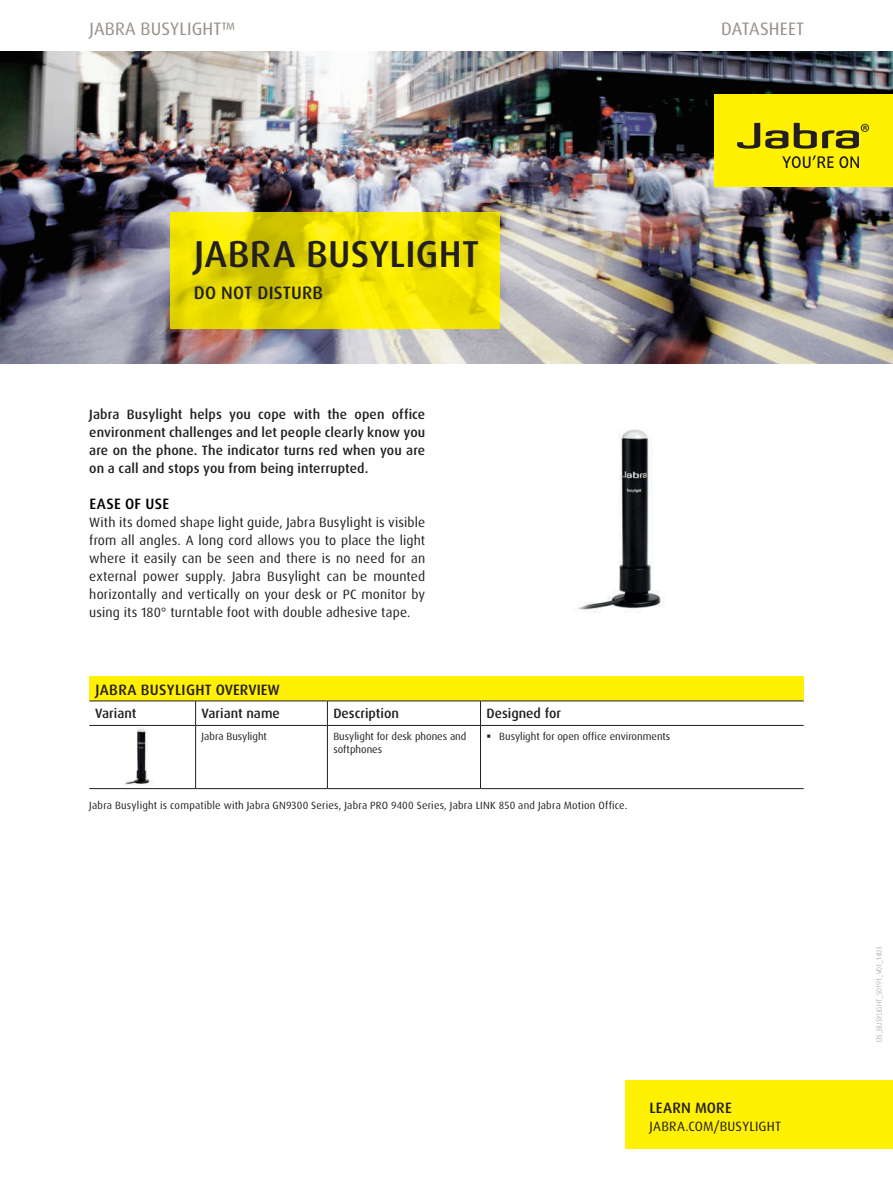
<style>
.page{position:relative;width:893px;height:1187px;background:#fff}
.page>*{position:absolute;margin:0;border:0;box-sizing:border-box;transform-origin:0 0}
.t1{font:500 37.5px "Dax Pro";letter-spacing:.01em;color:#231f20}
.t2{font:18px "Dax Pro";letter-spacing:.01em;color:#989189}
.t3{font:500 18px "Dax Pro";letter-spacing:.01em;color:#231f20}
.t4{font:500 15px "Dax Pro";letter-spacing:.02em;color:#231f20}
.t5{font:500 15px "Dax Pro";letter-spacing:.02em;color:#000}
.t6{font:13.5px/18px "Dax Pro";letter-spacing:.01em;color:#231f20;text-align:justify}
.t7{font:500 13.5px/18px "Dax Pro";letter-spacing:.005em;color:#231f20;text-align:justify}
.t8{font:10.5px/13.5px "Dax Pro";letter-spacing:.01em;color:#231f20}
.t9{font:300 7.5px "Dax Pro";color:#989189}
</style>
<div class="page">
<img style="left:0;top:51px;width:893px;height:313px">
<img style="left:578px;top:429px;width:86px;height:183px">
<svg style="left:170px;top:212px;width:330px;height:116px;background:#e9dc02"></svg>
<div style="left:714px;top:94px;width:179px;height:93px;background:#fff101"></div>
<svg style="left:737px;top:123px;width:51px;height:26px"></svg>
<svg style="left:794px;top:123px;width:75px;height:26px"></svg>
<svg style="left:782px;top:155px;width:51px;height:13px"></svg>
<svg style="left:839px;top:156px;width:20px;height:12px"></svg>
<div style="left:626px;top:1080px;width:267px;height:68px;background:#fff101"></div>
<div style="left:89px;top:676px;width:715px;height:25px;background:#fff101"></div>
<hr style="left:196px;top:725px;width:131px;height:1px;background:#231f20">
<hr style="left:327px;top:725px;width:153px;height:1px;background:#231f20">
<hr style="left:480px;top:725px;width:324px;height:1px;background:#231f20">
<hr style="left:196px;top:788px;width:131px;height:1px;background:#231f20">
<hr style="left:327px;top:788px;width:153px;height:1px;background:#231f20">
<hr style="left:480px;top:788px;width:324px;height:1px;background:#231f20">
<hr style="left:89px;top:700px;width:107px;height:1px;background:#231f20">
<hr style="left:196px;top:700px;width:131px;height:1px;background:#231f20">
<hr style="left:327px;top:700px;width:153px;height:1px;background:#231f20">
<hr style="left:480px;top:700px;width:324px;height:1px;background:#231f20">
<hr style="left:327px;top:725px;width:1px;height:63px;background:#231f20">
<hr style="left:480px;top:725px;width:1px;height:63px;background:#231f20">
<svg style="left:89px;top:701px;width:715px;height:24px"></svg>
<hr style="left:195px;top:725px;width:1px;height:63px;background:#231f20">
<hr style="left:89px;top:725px;width:107px;height:1px;background:#231f20">
<hr style="left:89px;top:788px;width:107px;height:1px;background:#231f20">
<img style="left:125px;top:727px;width:29px;height:58px">
<h2 class="t2" style="left:89px;top:18px;width:148px">Jabra Busylight™</h2>
<h2 class="t2" style="left:721px;top:18px;width:84px">Datasheet</h2>
<h1 class="t1" style="left:194px;top:230px;width:287px">Jabra Busylight</h1>
<h2 class="t3" style="left:194px;top:281px;width:131px">Do not disturb</h2>
<p class="t7" style="left:89px;top:405px;width:337px">Jabra Busylight helps you cope with the open office environment challenges and let people clearly know you are on the phone. The indicator turns red when you are on a call and stops you from being interrupted.</p>
<p class="t5" style="left:89px;top:494px;width:79px">Ease of use</p>
<p class="t6" style="left:89px;top:513px;width:337px">With its domed shape light guide, Jabra Busylight is visible from all angles. A long cord allows you to place the light where it easily can be seen and there is no need for an external power supply. Jabra Busylight can be mounted horizontally and vertically on your desk or PC monitor by using its 180° turntable foot with double adhesive tape.</p>
<p class="t4" style="left:95px;top:679px;width:186px">Jabra Busylight OVERVIEW</p>
<p class="t7" style="left:95px;top:704px;width:43px">Variant</p>
<p class="t7" style="left:202px;top:704px;width:80px">Variant name</p>
<p class="t7" style="left:333px;top:704px;width:67px">Description</p>
<p class="t7" style="left:486px;top:704px;width:76px">Designed for</p>
<p class="t8" style="left:202px;top:729px;width:67px">Jabra Busylight</p>
<p class="t8" style="left:333px;top:729px;width:135px">Busylight for desk phones and softphones</p>
<p class="t8" style="left:499px;top:729px;width:173px">Busylight for open office environments</p>
<p class="t8" style="left:89px;top:798px;width:540px">Jabra Busylight is compatible with Jabra GN9300 Series, Jabra PRO 9400 Series, Jabra LI NK 850 and Jabra Motion Office.</p>
<p class="t4" style="left:649px;top:1097px;width:24px">LEARN</p>
<p class="t4" style="left:695px;top:1097px;width:38px">MORE</p>
<p class="t6" style="left:649px;top:1116px;width:13px">JABRA</p>
<p class="t6" style="left:685px;top:1116px;width:43px">.COM/BUSYLIGHT</p>
<p class="t9" style="left:874px;top:1042px;width:97px;rotate:-90deg">DS_BUSYLIGHT_50191_V01_1403</p>
</div>
